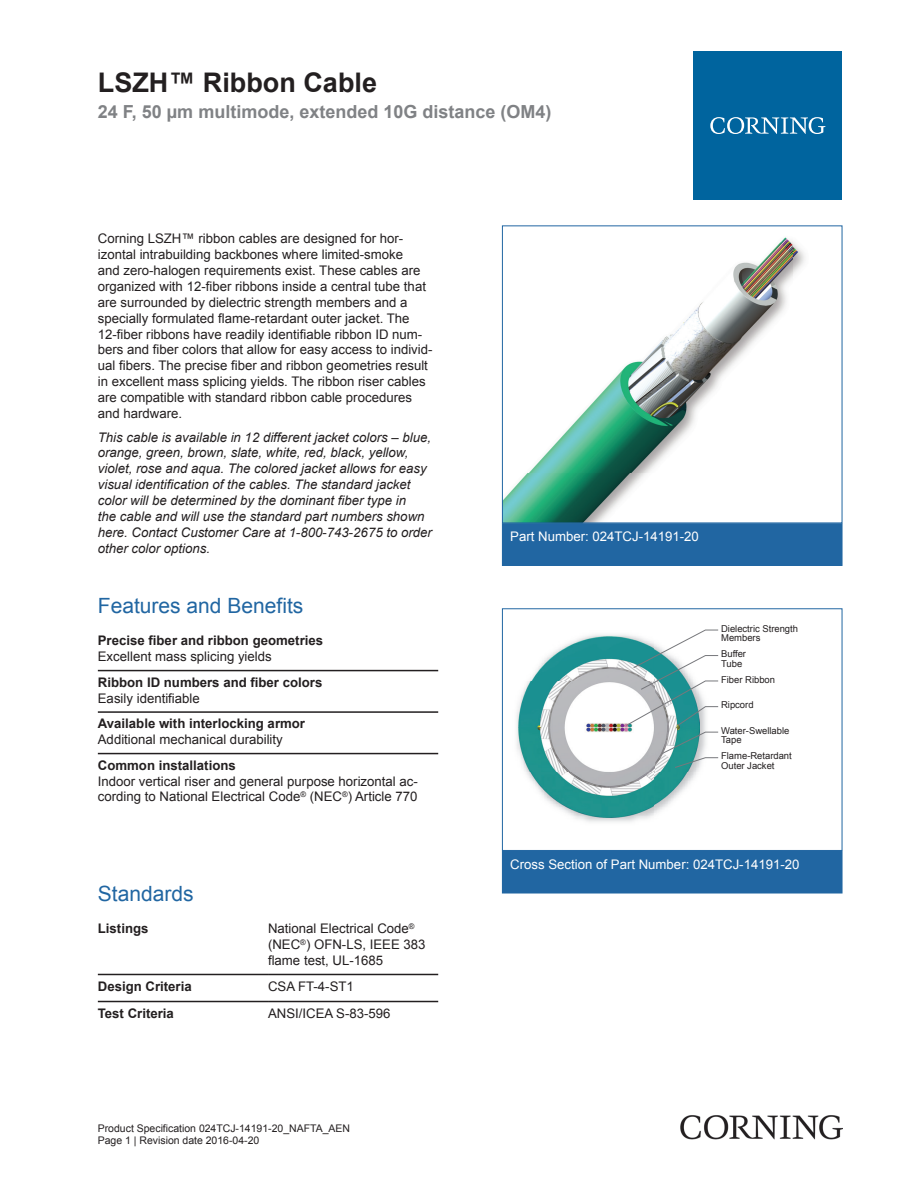
<style>
.page{position:relative;width:919px;height:1187px;background:#fff}
.page>*{position:absolute;margin:0;border:0;box-sizing:border-box;transform-origin:0 0}
.t1{font:700 27px "Arial";color:#231f20}
.t2{font:21px "Arial";color:#2166a2}
.t3{font:700 18px "Arial";color:#808285}
.t4{font:13.2px/15.9px "Arial";color:#231f20}
.t5{font:italic 13.2px/15.9px "Arial";color:#231f20}
.t6{font:700 13.2px "Arial";color:#231f20}
.t7{font:13.2px "Arial";color:#fff}
.t8{font:10.5px/12.6px "Arial";color:#231f20}
.t9{font:9.45px/9.4px "Arial";color:#231f20}
.s1{font-style:normal}
</style>
<div class="page">
<img style="left:504px;top:237px;width:301px;height:284px">
<div style="left:502px;top:225px;width:340px;height:298px;border:1px solid #2166a2"></div>
<div style="left:502px;top:523px;width:340px;height:42px;background:#2166a2"></div>
<div style="left:502px;top:523px;width:340px;height:43px;border:1px solid #2166a2"></div>
<img style="left:516px;top:634px;width:184px;height:188px">
<img style="left:518px;top:636px;width:181px;height:181px">
<svg style="left:625px;top:629px;width:93px;height:139px"></svg>
<div style="left:502px;top:608px;width:340px;height:242px;border:1px solid #2166a2"></div>
<div style="left:502px;top:851px;width:340px;height:41px;background:#2166a2"></div>
<div style="left:502px;top:850px;width:340px;height:43px;border:1px solid #2166a2"></div>
<hr style="left:98px;top:669px;width:340px;height:2px;background:#231f20">
<hr style="left:98px;top:711px;width:340px;height:1px;background:#231f20">
<hr style="left:98px;top:752px;width:340px;height:2px;background:#231f20">
<hr style="left:98px;top:973px;width:170px;height:2px;background:#231f20">
<hr style="left:268px;top:973px;width:170px;height:2px;background:#231f20">
<hr style="left:98px;top:1000px;width:170px;height:2px;background:#231f20">
<hr style="left:268px;top:1000px;width:170px;height:2px;background:#231f20">
<div style="left:693px;top:51px;width:149px;height:149px;background:#00649e"></div>
<svg style="left:710px;top:117px;width:115px;height:17px"></svg>
<img style="left:680px;top:1115px;width:162px;height:24px">
<h1 class="t1" style="left:98px;top:64px;width:281px">LSZH™ Ribbon Cable</h1>
<h3 class="t3" style="left:98px;top:100px;width:455px">24 F, 50 µm multimode, extended 10G distance (OM4)</h3>
<p class="t4" style="left:98px;top:231px;width:336px">Corning LSZH™ ribbon cables are designed for hor&shy;izontal intrabuilding backbones where limited -smoke<br>and zero -halogen requirements exist. These cables are organized with 12 -fiber ribbons inside a central tube that are surrounded by dielectric strength members and a specially formulated flame -retardant outer jacket. The<br>12 -fiber ribbons have readily identifiable ribbon ID num&shy;bers and fiber colors that allow for easy access to individ&shy;ual fibers. The precise fiber and ribbon geometries result in excellent mass splicing yields. The ribbon riser cables are compatible with standard ribbon cable procedures and hardware.</p>
<p class="t5" style="left:98px;top:429px;width:335px">This cable is available in 12 different jacket colors – blue, orange, green, brown, slate, white, red, black, yellow, violet, rose and aqua. The colored jacket allows for easy visual identification of the cables. The standard jacket color will be determined by the dominant fiber type in<br>the cable and will use the standard part numbers shown here. Contact Customer Care at 1 <span class="s1">-</span>800 <span class="s1">-</span>743 <span class="s1">-</span>2675 to order other color options.</p>
<h2 class="t2" style="left:98px;top:591px;width:207px">Features and Benefits</h2>
<p class="t6" style="left:98px;top:632px;width:227px">Precise fiber and ribbon geometries</p>
<p class="t4" style="left:98px;top:648px;width:175px">Excellent mass splicing yields</p>
<p class="t6" style="left:98px;top:673px;width:226px">Ribbon ID numbers and fiber colors</p>
<p class="t4" style="left:98px;top:690px;width:103px">Easily identifiable</p>
<p class="t6" style="left:98px;top:714px;width:209px">Available with interlocking armor</p>
<p class="t4" style="left:98px;top:731px;width:186px">Additional mechanical durability</p>
<p class="t6" style="left:98px;top:756px;width:139px">Common installations</p>
<p class="t4" style="left:98px;top:773px;width:321px">Indoor vertical riser and general purpose horizontal ac&shy;cording to National Electrical Code<sup>®</sup> (NEC<sup>®</sup>) Article 770</p>
<h2 class="t2" style="left:98px;top:879px;width:97px">Standards</h2>
<p class="t6" style="left:98px;top:919px;width:52px">Listings</p>
<p class="t4" style="left:268px;top:920px;width:159px">National Electrical Code<sup>® </sup>(NEC<sup>®</sup>) OFN-LS, IEEE 383 flame test, UL-1685</p>
<p class="t6" style="left:98px;top:977px;width:95px">Design Criteria</p>
<p class="t4" style="left:268px;top:978px;width:87px">CSA FT-4-ST1</p>
<p class="t6" style="left:98px;top:1004px;width:78px">Test Criteria</p>
<p class="t4" style="left:268px;top:1005px;width:124px">ANSI/ICEA S-83-596</p>
<p class="t8" style="left:98px;top:1121px;width:254px">Product Specification 024TCJ-14191-20_NAFTA_AEN<br>Page 1 | Revision date 2016-04-20</p>
<p class="t7" style="left:510px;top:527px;width:190px">Part Number: 024TCJ-14191-20</p>
<p class="t9" style="left:721px;top:623px;width:78px">Dielectric Strength<br>Members</p>
<p class="t9" style="left:721px;top:649px;width:26px">Buffer<br>Tube</p>
<p class="t9" style="left:721px;top:674px;width:55px">Fiber Ribbon</p>
<p class="t9" style="left:721px;top:700px;width:34px">Ripcord</p>
<p class="t9" style="left:721px;top:725px;width:70px">Water-Swellable<br>Tape</p>
<p class="t9" style="left:721px;top:751px;width:72px">Flame-Retardant<br>Outer Jacket</p>
<p class="t7" style="left:510px;top:855px;width:291px">Cross Section of Part Number: 024TCJ-14191-20</p>
</div>
